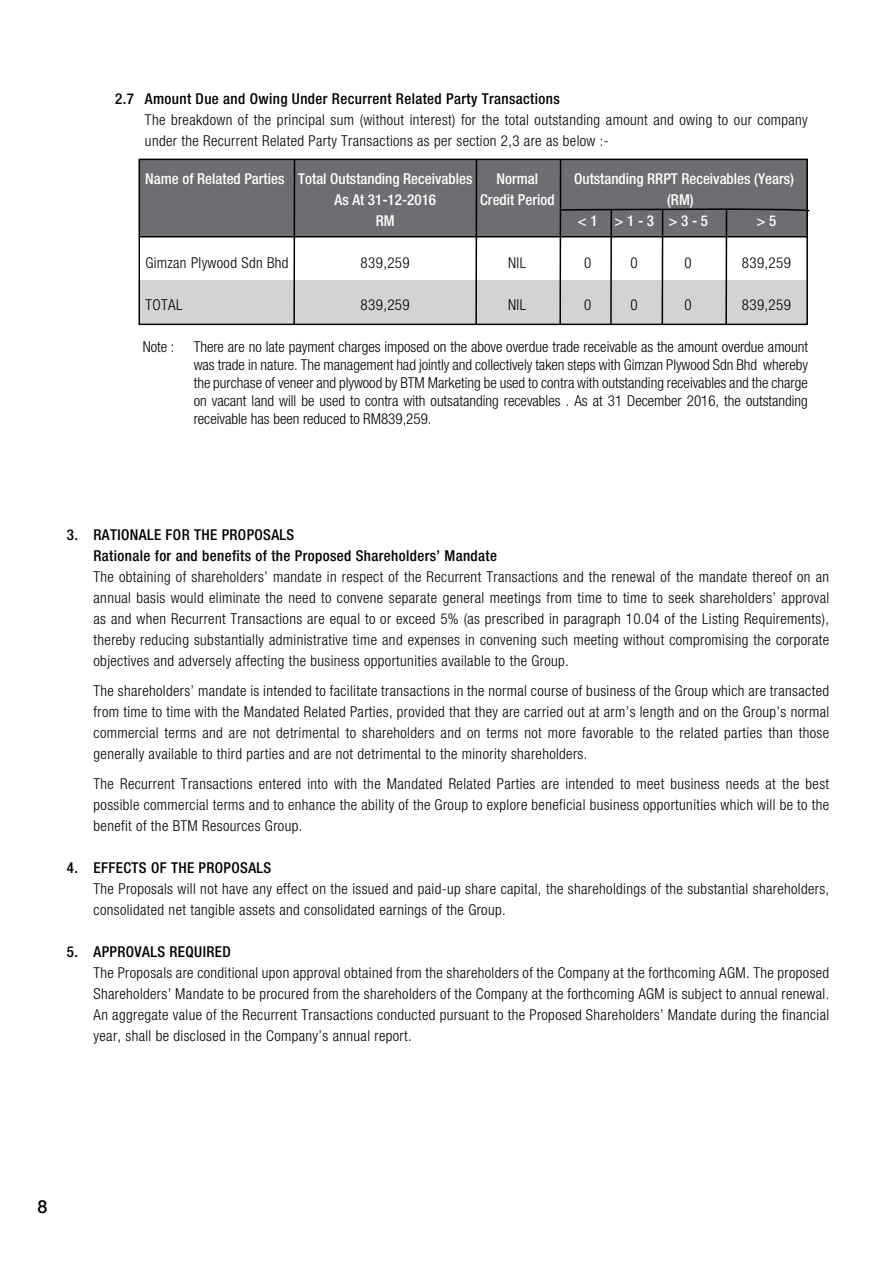
<style>
.page{position:relative;width:893px;height:1263px;background:#fff}
.page>*{position:absolute;margin:0;border:0;box-sizing:border-box;transform-origin:0 0}
.t1{font:500 18px "Helvetica Neue";color:#000}
.t2{font:300 condensed 15px/21px "Helvetica Neue";letter-spacing:.025em;color:#000;text-align:justify}
.t3{font:500 condensed 15px/21px "Helvetica Neue";letter-spacing:.025em;color:#000}
.t4{font:500 condensed 15px "Helvetica Neue";color:#fff}
</style>
<div class="page">
<div style="left:139px;top:281px;width:668px;height:44px;background:#d1d3d4"></div>
<div style="left:139px;top:159px;width:669px;height:78px;background:#6d6e71"></div>
<hr style="left:293px;top:160px;width:2px;height:164px;background:#000">
<hr style="left:475px;top:160px;width:2px;height:164px;background:#000">
<hr style="left:559px;top:160px;width:2px;height:164px;background:#000">
<hr style="left:662px;top:209px;width:1px;height:115px;background:#000">
<div style="left:139px;top:159px;width:669px;height:166px;border:2px solid #000"></div>
<hr style="left:139px;top:236px;width:668px;height:1px;background:#000">
<svg style="left:561px;top:208px;width:249px;height:5px"></svg>
<hr style="left:610px;top:209px;width:2px;height:115px;background:#000">
<hr style="left:725px;top:209px;width:2px;height:115px;background:#000">
<p class="t3" style="left:115px;top:88px;width:446px">2.7 Amount Due and Owing Under Recurrent Related Party Transactions</p>
<p class="t2" style="left:145px;top:109px;width:664px">The breakdown of the principal sum (without interest) for the total outstanding amount and owing to our company under the Recurrent Related Party Transactions as per section 2,3 are as below :-</p>
<p class="t4" style="left:145px;top:170px;width:329px">Name of Related Parties Total Outstanding Receivables</p>
<p class="t4" style="left:496px;top:170px;width:43px">Normal</p>
<p class="t4" style="left:574px;top:170px;width:221px">Outstanding RRPT Receivables (Years)</p>
<p class="t4" style="left:335px;top:191px;width:103px">As At 31-12-2016</p>
<p class="t4" style="left:480px;top:191px;width:76px">Credit Period</p>
<p class="t4" style="left:667px;top:191px;width:28px">(RM)</p>
<p class="t4" style="left:376px;top:212px;width:20px">RM</p>
<p class="t4" style="left:578px;top:212px;width:132px">&lt; 1&gt; 1 - 3&gt; 3 - 5</p>
<p class="t4" style="left:756px;top:212px;width:21px">&gt; 5</p>
<p class="t2" style="left:145px;top:252px;width:145px">Gimzan Plywood Sdn Bhd</p>
<p class="t2" style="left:361px;top:252px;width:51px">839,259</p>
<p class="t2" style="left:508px;top:252px;width:19px">NIL</p>
<p class="t2" style="left:584px;top:252px;width:9px">0</p>
<p class="t2" style="left:631px;top:252px;width:9px">0</p>
<p class="t2" style="left:685px;top:252px;width:9px">0</p>
<p class="t2" style="left:742px;top:252px;width:51px">839,259</p>
<p class="t2" style="left:145px;top:294px;width:39px">TOTAL</p>
<p class="t2" style="left:361px;top:294px;width:51px">839,259</p>
<p class="t2" style="left:508px;top:294px;width:19px">NIL</p>
<p class="t2" style="left:584px;top:294px;width:9px">0</p>
<p class="t2" style="left:631px;top:294px;width:9px">0</p>
<p class="t2" style="left:685px;top:294px;width:9px">0</p>
<p class="t2" style="left:742px;top:294px;width:51px">839,259</p>
<p class="t2" style="left:143px;top:336px;width:33px">Note :</p>
<p class="t2" style="left:194px;top:337px;width:616px;line-height:18px">There are no late payment charges imposed on the above overdue trade receivable as the amount overdue amount was trade in nature. The management had jointly and collectively taken steps with Gimzan Plywood Sdn Bhd whereby the purchase of veneer and plywood by BTM Marketing be used to contra with outstanding receivables and the charge on vacant land will be used to contra with outsatanding recevables . As at 31 December 2016, the outstanding receivable has been reduced to RM839,259.</p>
<p class="t3" style="left:94px;top:524px;width:405px;text-indent:-27px">3. RATIONALE FOR THE PROPOSALS<br>Rationale for and benefits of the Proposed Shareholders’ Mandate</p>
<p class="t2" style="left:94px;top:566px;width:737px">The obtaining of shareholders’ mandate in respect of the Recurrent Transactions and the renewal of the mandate thereof on an annual basis would eliminate the need to convene separate general meetings from time to time to seek shareholders’ approval as and when Recurrent Transactions are equal to or exceed 5% (as prescribed in paragraph 10.04 of the Listing Requirements), thereby reducing substantially administrative time and expenses in convening such meeting without compromising the corporate objectives and adversely affecting the business opportunities available to the Group.</p>
<p class="t2" style="left:94px;top:680px;width:737px">The shareholders’ mandate is intended to facilitate transactions in the normal course of business of the Group which are transacted from time to time with the Mandated Related Parties, provided that they are carried out at arm’s length and on the Group’s normal commercial terms and are not detrimental to shareholders and on terms not more favorable to the related parties than those generally available to third parties and are not detrimental to the minority shareholders.</p>
<p class="t2" style="left:94px;top:773px;width:737px">The Recurrent Transactions entered into with the Mandated Related Parties are intended to meet business needs at the best possible commercial terms and to enhance the ability of the Group to explore beneficial business opportunities which will be to the benefit of the BTM Resources Group.</p>
<p class="t3" style="left:67px;top:857px;width:206px">4. EFFECTS OF THE PROPOSALS</p>
<p class="t2" style="left:94px;top:878px;width:737px">The Proposals will not have any effect on the issued and paid-up share capital, the shareholdings of the substantial shareholders, consolidated net tangible assets and consolidated earnings of the Group.</p>
<p class="t3" style="left:67px;top:941px;width:165px">5. APPROVALS REQUIRED</p>
<p class="t2" style="left:94px;top:962px;width:737px">The Proposals are conditional upon approval obtained from the shareholders of the Company at the forthcoming AGM. The proposed Shareholders’ Mandate to be procured from the shareholders of the Company at the forthcoming AGM is subject to annual renewal.<br>An aggregate value of the Recurrent Transactions conducted pursuant to the Proposed Shareholders’ Mandate during the financial year, shall be disclosed in the Company’s annual report.</p>
<p class="t1" style="left:38px;top:1196px;width:12px">8</p>
</div>
